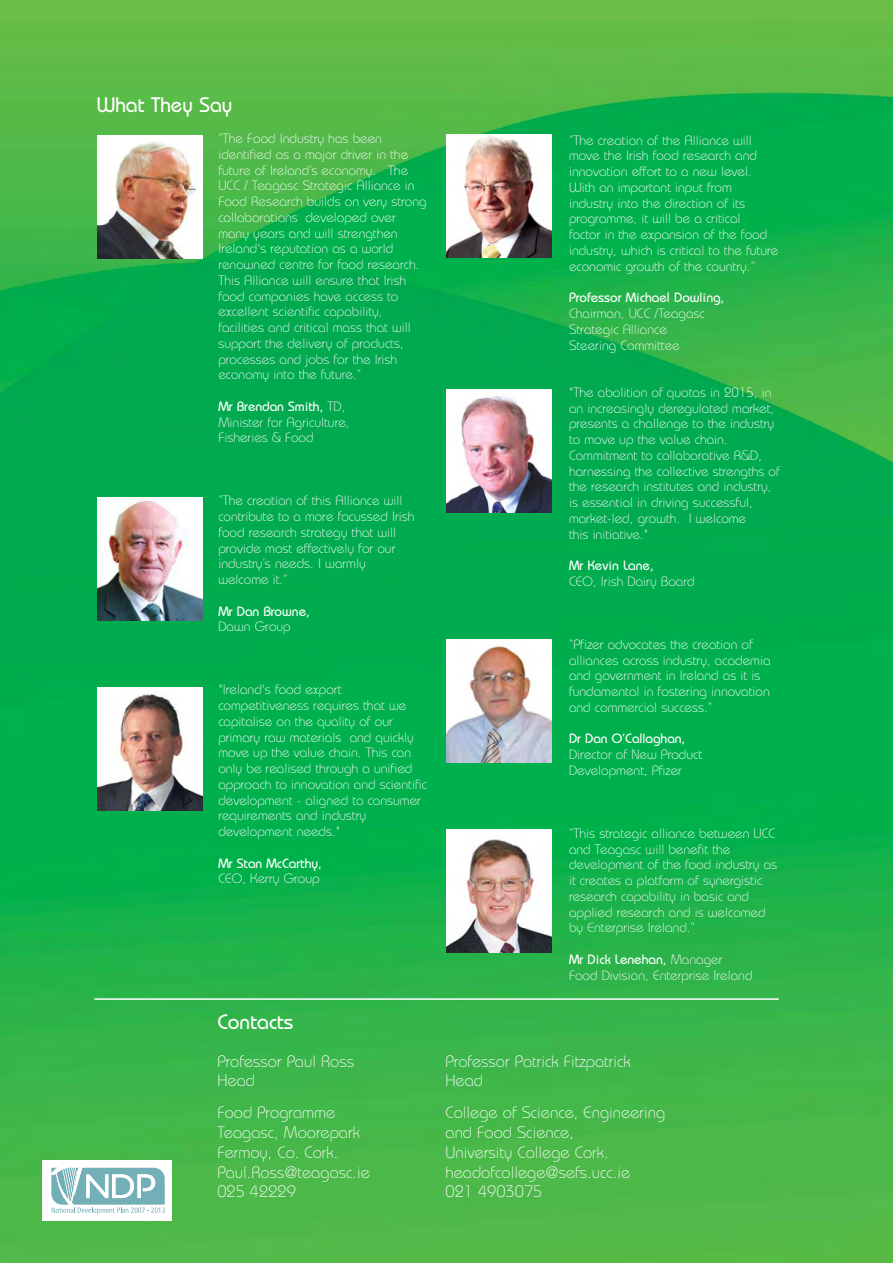
<style>
.page{position:relative;width:893px;height:1263px;background:#fff}
.page>*{position:absolute;margin:0;border:0;box-sizing:border-box;transform-origin:0 0}
.t1{font:500 21px "Bauhaus";color:#fff}
.t2{font:300 16.5px "Bauhaus";color:#fff}
.t3{font:300 13.5px/15.8px "Bauhaus";color:#fff}
.t4{font:500 13.5px "Bauhaus";color:#fff}
.s1{font-weight:500}
</style>
<div class="page">
<img style="left:0;top:0;width:892px;height:1263px">
<img style="left:98px;top:135px;width:105px;height:124px">
<img style="left:98px;top:497px;width:105px;height:123px">
<img style="left:98px;top:687px;width:105px;height:123px">
<img style="left:446px;top:135px;width:105px;height:123px">
<img style="left:446px;top:639px;width:105px;height:124px">
<img style="left:446px;top:389px;width:105px;height:123px">
<img style="left:446px;top:830px;width:105px;height:123px">
<hr style="left:94px;top:998px;width:684px;height:2px;background:#fff">
<div style="left:42px;top:1160px;width:130px;height:60px;background:#fff"></div>
<svg style="left:51px;top:1168px;width:114px;height:46px"></svg>
<h1 class="t1" style="left:97px;top:97px;width:137px">What They Say</h1>
<p class="t3" style="left:218px;top:132px;width:210px">“The Food Industry has been identified as a major driver in the future of Ireland’s economy. The<br>UCC / Teagasc Strategic Alliance in<br>Food Research builds on very strong collaborations developed over many years and will strengthen<br>Ireland's reputation as a world renowned centre for food research.<br>This Alliance will ensure that Irish food companies have access to excellent scientific capability, facilities and critical mass that will support the delivery of products, processes and jobs for the Irish economy into the future.”</p>
<p class="t3" style="left:218px;top:400px;width:133px"><span class="s1">Mr Brendan Smith,</span> TD,<br>Minister for Agriculture,<br>Fisheries &amp; Food</p>
<p class="t3" style="left:218px;top:494px;width:198px">“The creation of this Alliance will contribute to a more focussed Irish food research strategy that will provide most effectively for our industry’s needs. I warmly welcome it.”</p>
<p class="t4" style="left:218px;top:606px;width:93px">Mr Dan Browne,</p>
<p class="t3" style="left:218px;top:620px;width:74px">Dawn Group</p>
<p class="t3" style="left:218px;top:683px;width:210px">"Ireland's food export competitiveness requires that we capitalise on the quality of our primary raw materials and quickly move up the value chain. This can only be realised through a unified approach to innovation and scientific development - aligned to consumer requirements and industry development needs."</p>
<p class="t4" style="left:218px;top:858px;width:105px">Mr Stan McCarthy,</p>
<p class="t3" style="left:218px;top:872px;width:103px">CEO, Kerry Group</p>
<p class="t3" style="left:569px;top:134px;width:211px">“The creation of the Alliance will move the Irish food research and innovation effort to a new level.<br>With an important input from industry into the direction of its programme, it will be a critical<br>factor in the expansion of the food industry, which is critical to the future economic growth of the country.”</p>
<p class="t4" style="left:569px;top:293px;width:157px">Professor Michael Dowling,</p>
<p class="t3" style="left:569px;top:307px;width:137px">Chairman, UCC /Teagasc<br>Strategic Alliance<br>Steering Committee</p>
<p class="t3" style="left:569px;top:386px;width:212px">"The abolition of quotas in 2015, in an increasingly deregulated market, presents a challenge to the industry to move up the value chain.<br>Commitment to collaborative R&amp;D, harnessing the collective strengths of the research institutes and industry, is essential in driving successful, market-led, growth. I welcome<br>this initiative."</p>
<p class="t4" style="left:569px;top:561px;width:86px">Mr Kevin Lane,</p>
<p class="t3" style="left:569px;top:575px;width:127px">CEO, Irish Dairy Board</p>
<p class="t3" style="left:569px;top:638px;width:203px">“Pfizer advocates the creation of alliances across industry, academia and government in Ireland as it is fundamental in fostering innovation and commercial success.”</p>
<p class="t4" style="left:569px;top:734px;width:118px">Dr Dan O’Callaghan,</p>
<p class="t3" style="left:569px;top:748px;width:135px">Director of New Product<br>Development, Pfizer</p>
<p class="t3" style="left:569px;top:827px;width:210px">“This strategic alliance between UCC and Teagasc will benefit the development of the food industry as it creates a platform of synergistic research capability in basic and applied research and is welcomed by Enterprise Ireland.”</p>
<p class="t3" style="left:569px;top:953px;width:185px"><span class="s1">Mr Dick Lenehan,</span> Manager<br>Food Division, Enterprise Ireland</p>
<h1 class="t1" style="left:217px;top:1015px;width:77px">Contacts</h1>
<p class="t2" style="left:217px;top:1055px;width:138px">Professor Paul Ross</p>
<p class="t2" style="left:445px;top:1055px;width:187px">Professor Patrick Fitzpatrick</p>
<p class="t2" style="left:217px;top:1075px;width:39px">Head</p>
<p class="t2" style="left:445px;top:1075px;width:39px">Head</p>
<p class="t2" style="left:217px;top:1107px;width:119px">Food Programme</p>
<p class="t2" style="left:445px;top:1107px;width:221px">College of Science, Engineering</p>
<p class="t2" style="left:217px;top:1126px;width:144px">Teagasc, Moorepark</p>
<p class="t2" style="left:445px;top:1126px;width:130px">and Food Science,</p>
<p class="t2" style="left:217px;top:1146px;width:123px">Fermoy, Co. Cork.</p>
<p class="t2" style="left:445px;top:1146px;width:165px">University College Cork.</p>
<p class="t2" style="left:217px;top:1166px;width:154px">Paul.Ross@teagasc.ie</p>
<p class="t2" style="left:445px;top:1166px;width:186px">headofcollege@sefs.ucc.ie</p>
<p class="t2" style="left:217px;top:1186px;width:80px">025 42229</p>
<p class="t2" style="left:445px;top:1186px;width:98px">021 4903075</p>
</div>
